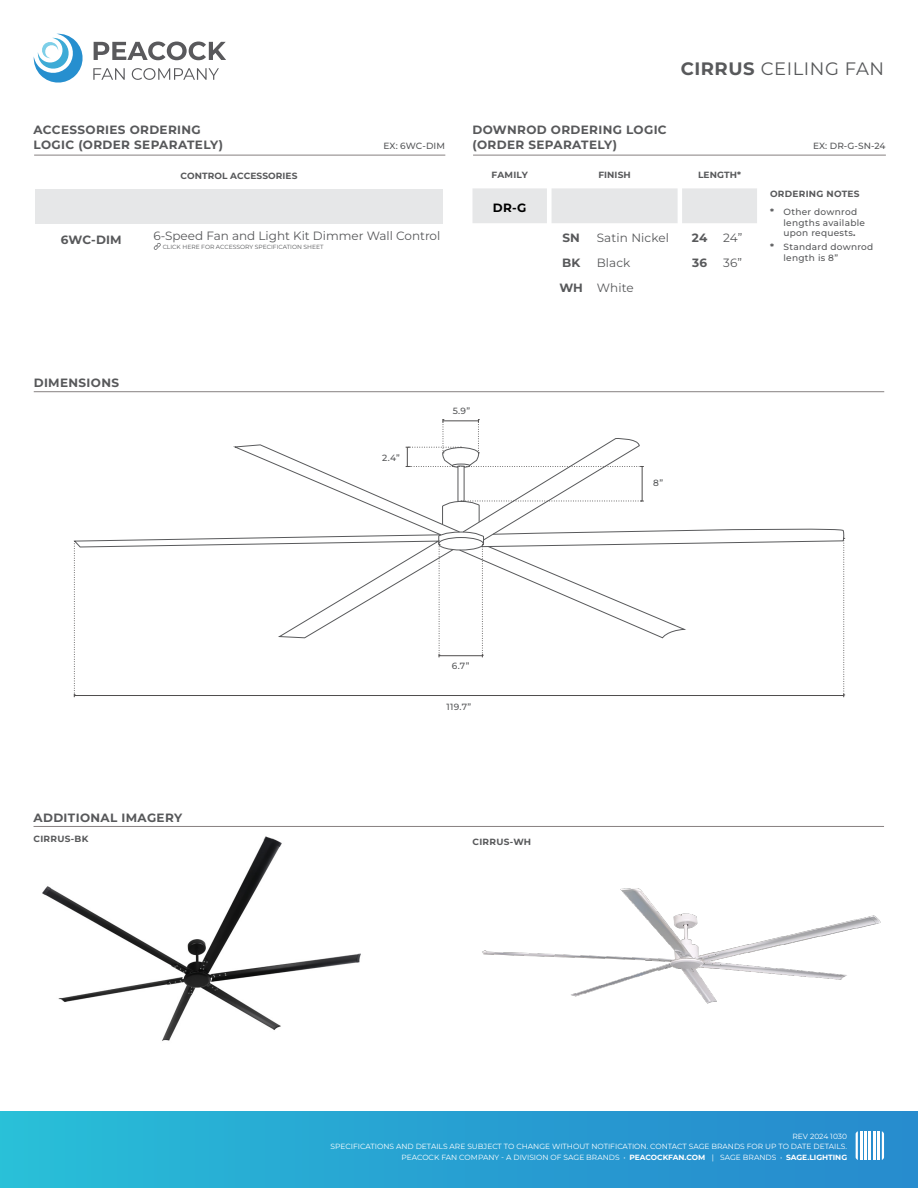
<style>
.page{position:relative;width:918px;height:1188px;background:#fff}
.page>*{position:absolute;margin:0;border:0;box-sizing:border-box;transform-origin:0 0}
.t1{font:18px "Montserrat";letter-spacing:.03em;color:#58595b}
.t2{font:700 12px/14.4px "Montserrat";letter-spacing:.03em;color:#58595b}
.t3{font:12px "Montserrat";color:#58595b}
.t4{font:700 12px "Montserrat";color:#000}
.t5{font:500 9px/10.8px "Montserrat";letter-spacing:.03em;color:#58595b}
.t6{font:700 9px/17.5px "Montserrat";letter-spacing:.03em;color:#58595b}
.t7{font:700 9px "Montserrat";letter-spacing:.01em;color:#58595b}
.t8{font:7.5px/10.5px "Montserrat";color:#fff;text-align:right}
.t9{font:6px "Montserrat";color:#58595b}
.s1{font-weight:700}
.s2{font-weight:500}
</style>
<div class="page">
<svg style="left:94px;top:42px;width:132px;height:18px"></svg>
<svg style="left:93px;top:68px;width:32px;height:12px"></svg>
<svg style="left:132px;top:68px;width:87px;height:12px"></svg>
<svg style="left:33px;top:33px;width:50px;height:50px"></svg>
<div style="left:0;top:1111px;width:918px;height:77px;background:linear-gradient(to right,#28bcd7,#2888cd)"></div>
<hr style="left:864px;top:1131px;width:3px;height:29px;background:#fff">
<hr style="left:873px;top:1131px;width:2px;height:29px;background:#fff">
<hr style="left:860px;top:1131px;width:2px;height:29px;background:#fff">
<hr style="left:869px;top:1131px;width:2px;height:29px;background:#fff">
<svg style="left:882px;top:1131px;width:2px;height:29px"></svg>
<hr style="left:877px;top:1131px;width:3px;height:29px;background:#fff">
<svg style="left:856px;top:1131px;width:2px;height:29px"></svg>
<div style="left:472px;top:188px;width:285px;height:35px;background:#e6e7e8"></div>
<hr style="left:34px;top:391px;width:850px;height:1px;background:#878181">
<svg style="left:74px;top:419px;width:771px;height:278px"></svg>
<hr style="left:34px;top:826px;width:850px;height:1px;background:#878181">
<img style="left:482px;top:888px;width:399px;height:116px">
<img style="left:42px;top:836px;width:319px;height:205px">
<div style="left:35px;top:189px;width:408px;height:35px;background:#e6e7e8"></div>
<svg style="left:154px;top:243px;width:7px;height:7px"></svg>
<hr style="left:34px;top:155px;width:411px;height:1px;background:#878181">
<hr style="left:473px;top:155px;width:413px;height:1px;background:#878181">
<h1 class="t1" style="left:681px;top:56px;width:205px"><span class="s1">CIRRUS</span> CEILING FAN</h1>
<h2 class="t2" style="left:34px;top:122px;width:191px">ACCESSORIES ORDERING<br>LOGIC (ORDER SEPARATELY)</h2>
<p class="t5" style="left:384px;top:140px;width:63px">EX: 6WC-DIM</p>
<h2 class="t2" style="left:472px;top:122px;width:196px">DOWNROD ORDERING LOGIC (ORDER SEPARATELY)</h2>
<p class="t5" style="left:813px;top:140px;width:74px">EX: DR-G-SN-24</p>
<p class="t7" style="left:180px;top:169px;width:119px">CONTROL ACCESSORIES</p>
<h2 class="t2" style="left:61px;top:232px;width:62px">6WC-DIM</h2>
<h2 class="t3" style="left:153px;top:227px;width:289px">6-Speed Fan and Light Kit Dimmer Wall Control</h2>
<p class="t9" style="left:163px;top:242px;width:162px">CLICK HERE FOR ACCESSORY SPECIFICATION SHEET</p>
<p class="t7" style="left:492px;top:168px;width:38px">FAMILY</p>
<p class="t7" style="left:598px;top:168px;width:34px">FINISH</p>
<p class="t7" style="left:698px;top:168px;width:44px">LENGTH*</p>
<h2 class="t4" style="left:493px;top:199px;width:35px">DR-G</h2>
<h2 class="t2" style="left:562px;top:229px;width:19px">SN</h2>
<h2 class="t3" style="left:597px;top:229px;width:74px">Satin Nickel</h2>
<h2 class="t2" style="left:692px;top:229px;width:17px">24</h2>
<h2 class="t3" style="left:723px;top:229px;width:21px">24”</h2>
<h2 class="t2" style="left:562px;top:254px;width:20px">BK</h2>
<h2 class="t3" style="left:597px;top:254px;width:35px">Black</h2>
<h2 class="t2" style="left:692px;top:254px;width:16px">36</h2>
<h2 class="t3" style="left:723px;top:254px;width:20px">36”</h2>
<h2 class="t3" style="left:559px;top:279px;width:76px"><span class="s1">WH</span> White</h2>
<p class="t6" style="left:770px;top:185px;width:91px">ORDERING NOTES * <span class="s2">Other downrod</span></p>
<p class="t5" style="left:784px;top:217px;width:83px">lengths available upon requests<span class="s1">.</span></p>
<p class="t5" style="left:784px;top:241px;width:91px;text-indent:-14px"><span class="s1">*</span> Standard downrod length is 8”</p>
<h2 class="t2" style="left:34px;top:375px;width:87px">DIMENSIONS</h2>
<p class="t5" style="left:382px;top:452px;width:19px">2.4”</p>
<p class="t5" style="left:453px;top:405px;width:19px">5.9”</p>
<p class="t5" style="left:653px;top:477px;width:11px">8”</p>
<p class="t5" style="left:452px;top:660px;width:19px">6.7”</p>
<p class="t5" style="left:447px;top:701px;width:26px">119.7”</p>
<h2 class="t2" style="left:34px;top:810px;width:150px">ADDITIONAL IMAGERY</h2>
<p class="t6" style="left:34px;top:829px;width:56px">CIRRUS-BK</p>
<p class="t6" style="left:472px;top:832px;width:60px">CIRRUS-WH</p>
<p class="t8" style="left:331px;top:1131px;width:518px">REV 2024 1030<br>SPECIFICATIONS AND DETAILS ARE SUBJECT TO CHANGE WITHOUT NOTIFICATION. CONTACT SAGE BRANDS FOR UP TO DATE DETAILS.<br>PEACOCK FAN COMPANY - A DIVISION OF SAGE BRANDS • <span class="s1">PEACOCKFAN.COM</span> | SAGE BRANDS • <span class="s1">SAGE.LIGHTING</span></p>
</div>
